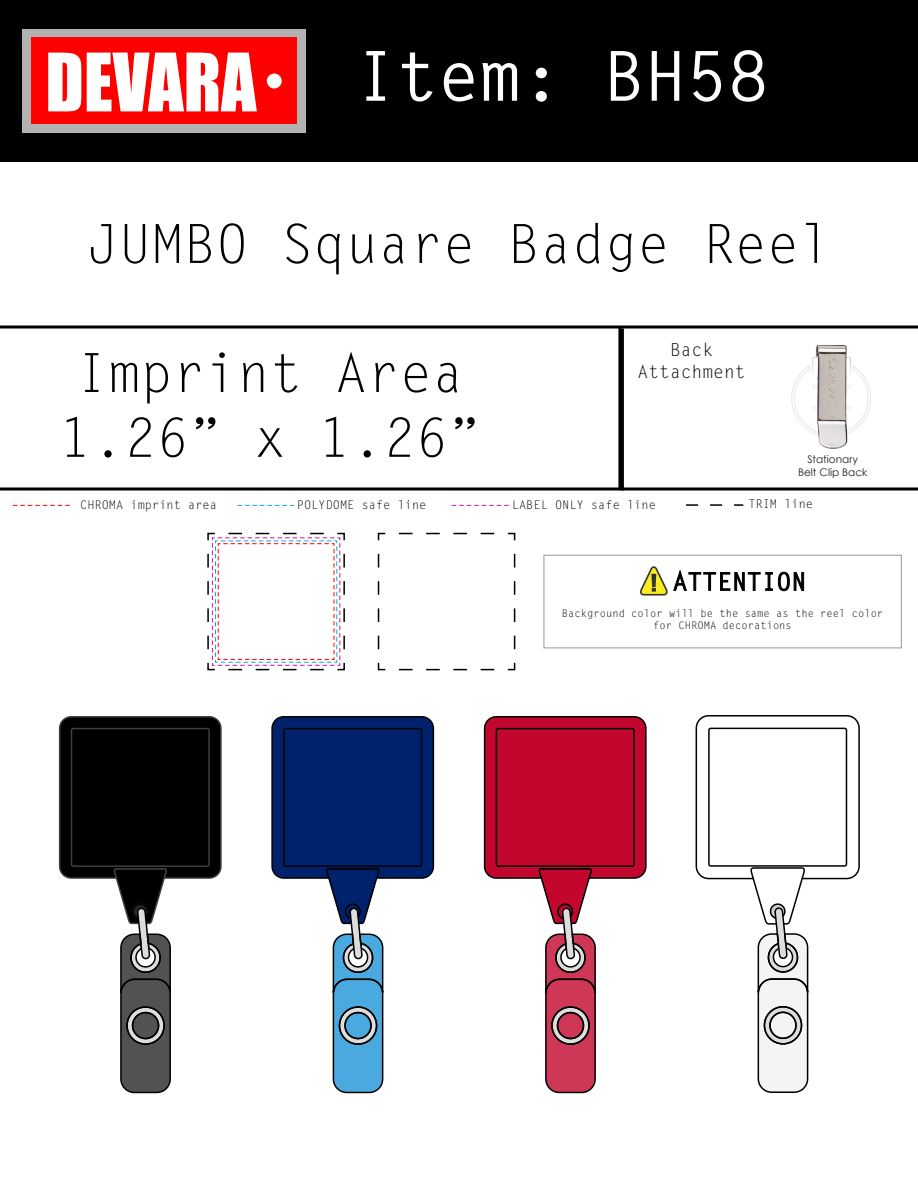
<style>
.page{position:relative;width:918px;height:1188px;background:#fff}
.page>*{position:absolute;margin:0;border:0;box-sizing:border-box;transform-origin:0 0}
.t1{font:74.4px "Impact";color:#fff;scale:.93 1}
.t2{font:700 69px "Letter Gothic Std";color:#fff}
.t3{font:54px/64.8px "Letter Gothic Std";color:#000}
.t4{font:18px/21.6px "Letter Gothic Std";color:#000;text-align:center}
.t5{font:12px "Letter Gothic Std";color:#000}
.t6{font:10.5px/12.6px "Letter Gothic Std";color:#000;text-align:center}
.t7{font:10.5px/12.6px "Century Gothic";color:#231f20;text-align:center}
</style>
<div class="page">
<div style="left:0;top:0;width:918px;height:162px;background:#000"></div>
<div style="left:22px;top:29px;width:283px;height:104px;background:#b2b2b2"></div>
<div style="left:31px;top:38px;width:266px;height:86px;background:#f00"></div>
<div style="left:267px;top:74px;width:15px;height:14px;background:#fff;border-radius:50%"></div>
<hr style="left:621px;top:328px;width:3px;height:162px;background:#000">
<img style="left:764px;top:325px;width:138px;height:124px">
<svg style="left:13px;top:505px;width:57px;height:1px"></svg>
<svg style="left:452px;top:505px;width:57px;height:1px"></svg>
<svg style="left:237px;top:505px;width:58px;height:1px"></svg>
<svg style="left:686px;top:504px;width:57px;height:2px"></svg>
<hr style="left:0;top:326px;width:918px;height:2px;background:#000">
<hr style="left:0;top:488px;width:918px;height:2px;background:#000">
<svg style="left:58px;top:716px;width:164px;height:378px"></svg>
<svg style="left:271px;top:716px;width:164px;height:378px"></svg>
<svg style="left:483px;top:716px;width:164px;height:378px"></svg>
<svg style="left:696px;top:715px;width:164px;height:378px"></svg>
<svg style="left:640px;top:566px;width:164px;height:30px"></svg>
<div style="left:544px;top:555px;width:358px;height:93px;border:1px solid #989898"></div>
<hr style="left:618px;top:328px;width:3px;height:162px;background:#000">
<svg style="left:377px;top:662px;width:117px;height:9px"></svg>
<svg style="left:377px;top:532px;width:9px;height:117px"></svg>
<svg style="left:399px;top:532px;width:117px;height:9px"></svg>
<svg style="left:507px;top:554px;width:9px;height:117px"></svg>
<svg style="left:207px;top:532px;width:138px;height:139px"></svg>
<h1 class="t1" style="left:45px;top:25px;width:228px">DEVARA</h1>
<h2 class="t2" style="left:355px;top:34px;width:415px">Item: BH58</h2>
<h3 class="t3" style="left:86px;top:213px;width:747px">JUMBO Square Badge Reel</h3>
<h3 class="t3" style="left:59px;top:342px;width:423px">Imprint Area<br>1.26” x 1.26”</h3>
<h3 class="t4" style="left:638px;top:340px;width:109px">Back<br>Attachment</h3>
<p class="t7" style="left:798px;top:453px;width:71px">Stationary<br>Belt Clip Back</p>
<p class="t5" style="left:80px;top:498px;width:138px">CHROMA imprint area</p>
<p class="t5" style="left:297px;top:498px;width:131px">POLYDOME safe line</p>
<p class="t5" style="left:512px;top:498px;width:145px">LABEL ONLY safe line</p>
<p class="t5" style="left:748px;top:497px;width:66px">TRIM line</p>
<p class="t6" style="left:562px;top:607px;width:323px">Background color will be the same as the reel color for CHROMA decorations</p>
</div>
